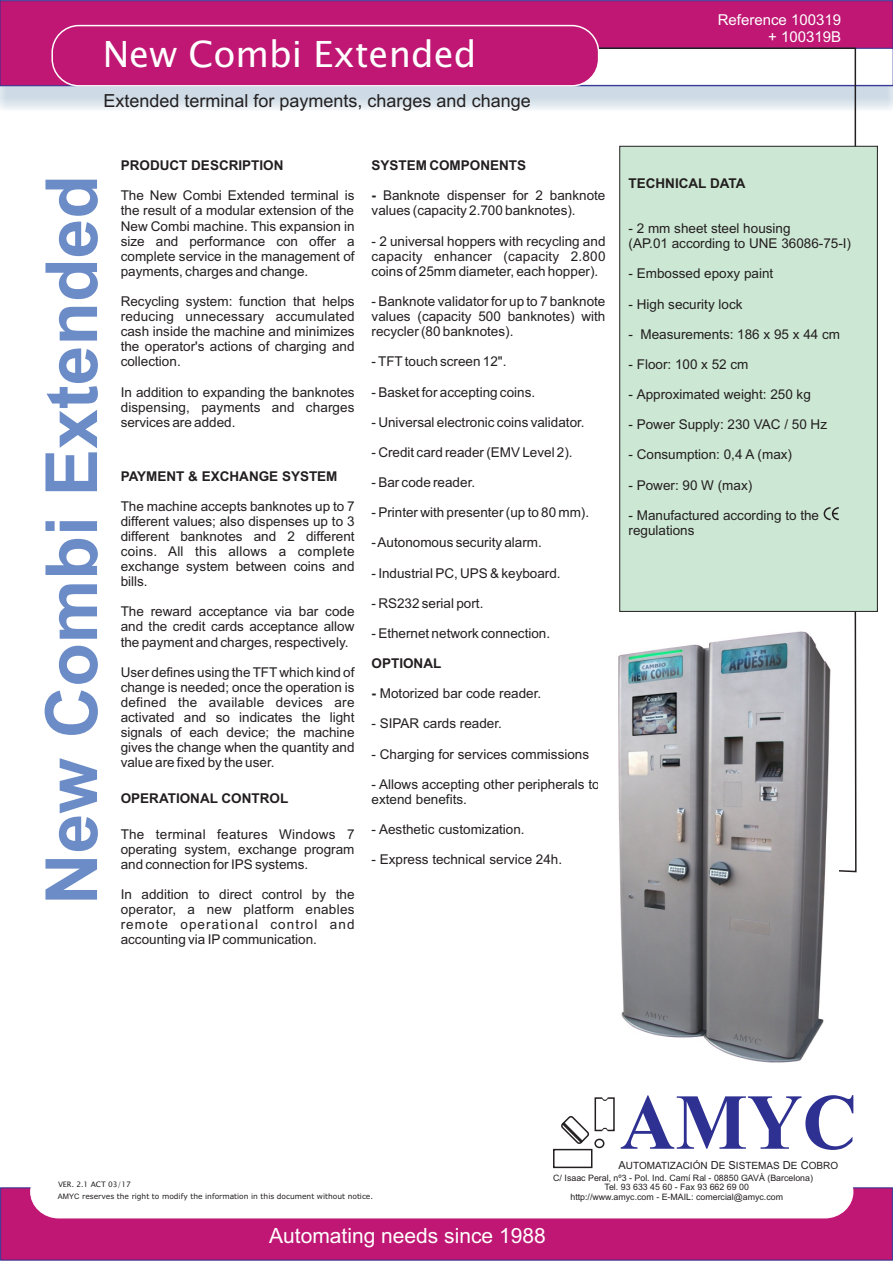
<style>
.page{position:relative;width:893px;height:1263px;background:#fff}
.page>*{position:absolute;margin:0;border:0;box-sizing:border-box;transform-origin:0 0}
.t1{font:700 79.05px "Times New Roman";color:#2e3092}
.t2{font:700 72px "Arial";color:#6c8cc7}
.t3{font:36px "Lucida Sans Unicode";color:#fff}
.t4{font:21px "Arial";color:#fff}
.t5{font:18px "Arial";color:#231f20}
.t6{font:15px/16.8px "Arial";color:#fff;text-align:right}
.t7{font:13.5px/15.1px "Arial";color:#231f20;text-align:justify}
.t8{font:700 13.5px "Arial";color:#231f20}
.t9{font:10.05px "Arial";color:#231f20}
.t10{font:8.85px "Arial";color:#231f20}
.t11{font:7.5px "Verdana";color:#231f20}
.t12{font:7.5px "Lucida Sans Unicode";color:#231f20}
.s1{font-weight:700}
.s2{font-size:11.1px}
.s3{font-family:"Arial"}
</style>
<div class="page">
<div style="left:0;top:14px;width:893px;height:98px;background:#9bb7cc;opacity:.49"></div>
<svg style="left:0;top:0;width:893px;height:86px;background:#ba1974"></svg>
<svg style="left:857px;top:48px;width:36px;height:38px"></svg>
<svg style="left:294px;top:47px;width:563px;height:826px"></svg>
<div style="left:0;top:1187px;width:893px;height:73px;background:#bf1773"></div>
<svg style="left:30px;top:1165px;width:823px;height:53px"></svg>
<div style="left:553px;top:1149px;width:39px;height:19px;border:2px solid #231f20"></div>
<svg style="left:561px;top:1116px;width:28px;height:28px"></svg>
<div style="left:594px;top:1138px;width:10px;height:10px;border:2px solid #231f20;border-radius:50%"></div>
<div style="left:595px;top:1097px;width:20px;height:34px;border:2px solid #231f20"></div>
<svg style="left:601px;top:1097px;width:8px;height:4px"></svg>
<svg style="left:601px;top:1127px;width:8px;height:5px"></svg>
<div style="left:51px;top:25px;width:548px;height:62px;background:#bf1773;border:1px solid #fff;border-radius:27px"></div>
<div style="left:619px;top:146px;width:259px;height:466px;background:#cce7d3"></div>
<svg style="left:823px;top:506px;width:17px;height:15px"></svg>
<img style="left:598px;top:627px;width:241px;height:436px">
<h3 class="t3" style="left:103px;top:38px;width:375px">New Combi Extended</h3>
<h3 class="t5" style="left:103px;top:94px;width:429px">Extended terminal for payments, charges and change</h3>
<h2 class="t2" style="left:45px;top:905px;width:731px;rotate:-90deg">New Combi Extended</h2>
<p class="t8" style="left:121px;top:160px;width:164px">PRODUCT DESCRIPTION</p>
<p class="t7" style="left:121px;top:189px;width:235px">The New Combi Extended terminal is the result of a modular extension of the New Combi machine. This expansion in size and performance con offer a complete service in the management of payments, charges and change.</p>
<p class="t7" style="left:121px;top:295px;width:235px">Recycling system: function that helps reducing unnecessary accumulated cash inside the machine and minimizes the operator's actions of charging and collection.</p>
<p class="t7" style="left:121px;top:385px;width:235px">In addition to expanding the banknotes dispensing, payments and charges services are added.</p>
<p class="t8" style="left:121px;top:471px;width:218px">PAYMENT &amp; EXCHANGE SYSTEM</p>
<p class="t7" style="left:121px;top:500px;width:235px">The machine accepts banknotes up to 7 different values; also dispenses up to 3 different banknotes and 2 different coins. All this allows a complete exchange system between coins and bills.</p>
<p class="t7" style="left:121px;top:605px;width:235px">The reward acceptance via bar code and the credit cards acceptance allow the payment and charges, respectively.</p>
<p class="t7" style="left:121px;top:666px;width:235px">User defines using the TFT which kind of change is needed; once the operation is defined the available devices are activated and so indicates the light signals of each device; the machine gives the change when the quantity and value are fixed by the user.</p>
<p class="t8" style="left:121px;top:793px;width:169px">OPERATIONAL CONTROL</p>
<p class="t7" style="left:121px;top:828px;width:235px">The terminal features Windows 7 operating system, exchange program and connection for IPS systems.</p>
<p class="t7" style="left:121px;top:888px;width:235px">In addition to direct control by the operator, a new platform enables remote operational control and accounting via IPcommunication.</p>
<p class="t8" style="left:372px;top:160px;width:156px">SYSTEM COMPONENTS</p>
<p class="t8" style="left:372px;top:191px;width:6px">-</p>
<p class="t7" style="left:372px;top:235px;width:235px">- 2 universal hoppers with recycling and capacity enhancer (capacity 2.800 coins of 25mm diameter, each hopper).</p>
<p class="t7" style="left:372px;top:295px;width:235px">- Banknote validator for up to 7 banknote values (capacity 500 banknotes) with recycler (80 banknotes).</p>
<p class="t7" style="left:372px;top:355px;width:136px">- TFTtouch screen 12".</p>
<p class="t7" style="left:372px;top:385px;width:165px">- Basket for accepting coins.</p>
<p class="t7" style="left:372px;top:416px;width:215px">- Universal electronic coins validator.</p>
<p class="t7" style="left:372px;top:446px;width:203px">- Credit card reader (EMV Level 2).</p>
<p class="t7" style="left:372px;top:189px;width:235px;text-indent:11px">Banknote dispenser for 2 banknote values (capacity 2.700 banknotes).</p>
<p class="t7" style="left:372px;top:476px;width:105px">- Bar code reader.</p>
<p class="t7" style="left:372px;top:506px;width:219px">- Printer with presenter (up to 80 mm).</p>
<p class="t7" style="left:372px;top:536px;width:172px">- Autonomous security alarm.</p>
<p class="t7" style="left:372px;top:566px;width:191px">- Industrial PC, UPS &amp; keyboard.</p>
<p class="t7" style="left:372px;top:597px;width:113px">- RS232 serial port.</p>
<p class="t7" style="left:372px;top:627px;width:180px">- Ethernet network connection.</p>
<p class="t8" style="left:372px;top:658px;width:71px">OPTIONAL</p>
<p class="t7" style="left:372px;top:687px;width:171px"><span class="s1">-</span> Motorized bar code reader.</p>
<p class="t7" style="left:372px;top:717px;width:132px">- SIPAR cards reader.</p>
<p class="t7" style="left:372px;top:747px;width:219px">- Charging for services commissions</p>
<p class="t7" style="left:372px;top:778px;width:230px">- Allows accepting other peripherals to extend benefits.</p>
<p class="t7" style="left:372px;top:823px;width:155px">- Aesthetic customization.</p>
<p class="t7" style="left:372px;top:853px;width:192px">- Express technical service 24h.</p>
<p class="t6" style="left:718px;top:13px;width:125px">Reference 100319 + 100319B</p>
<p class="t8" style="left:628px;top:178px;width:118px">TECHNICAL DATA</p>
<p class="t7" style="left:628px;top:222px;width:164px">- 2 mm sheet steel housing</p>
<p class="t7" style="left:628px;top:267px;width:146px">- Embossed epoxy paint</p>
<p class="t7" style="left:628px;top:297px;width:116px">- High security lock</p>
<p class="t7" style="left:628px;top:328px;width:6px">-</p>
<p class="t7" style="left:628px;top:358px;width:122px">- Floor: 100 x 52 cm</p>
<p class="t7" style="left:628px;top:388px;width:184px">- Approximated weight: 250 kg</p>
<p class="t7" style="left:628px;top:418px;width:200px">- Power Supply: 230 VAC / 50 Hz</p>
<p class="t7" style="left:628px;top:448px;width:165px">- Consumption: 0,4 A (max)</p>
<p class="t7" style="left:628px;top:478px;width:125px">- Power: 90 W (max)</p>
<p class="t7" style="left:628px;top:509px;width:192px">- Manufactured according to the</p>
<p class="t7" style="left:628px;top:237px;width:224px">(AP.01 according to UNE 36086-75-I)</p>
<p class="t7" style="left:640px;top:328px;width:201px">Measurements: 186 x 95 x 44 cm</p>
<p class="t7" style="left:628px;top:524px;width:68px">regulations</p>
<h1 class="t1" style="left:620px;top:1095px;width:239px">AMYC</h1>
<p class="t9" style="left:618px;top:1161px;width:221px"><span class="s2">A</span>UTOMATIZACIÓN <span class="s2">D</span>E <span class="s2">S</span>ISTEMAS <span class="s2">D</span>E <span class="s2">C</span>OBRO</p>
<p class="t12" style="left:58px;top:1181px;width:75px">VER. 2.1 ACT 03/17</p>
<p class="t11" style="left:58px;top:1193px;width:317px"><span class="s3">AMYC</span> reserves the right to modify the information in this document without notice.</p>
<p class="t10" style="left:553px;top:1174px;width:261px">C/ Isaac Peral, nº3 - Pol. Ind. Camí Ral - 08850 GAVÀ (Barcelona)</p>
<p class="t10" style="left:605px;top:1184px;width:146px">Tel. 93 633 45 60 - Fax 93 662 69 00</p>
<p class="t10" style="left:570px;top:1194px;width:214px">http://www.amyc.com - E-MAIL: comercial@amyc.com</p>
<h3 class="t4" style="left:269px;top:1227px;width:278px">Automating needs since 1988</h3>
</div>
